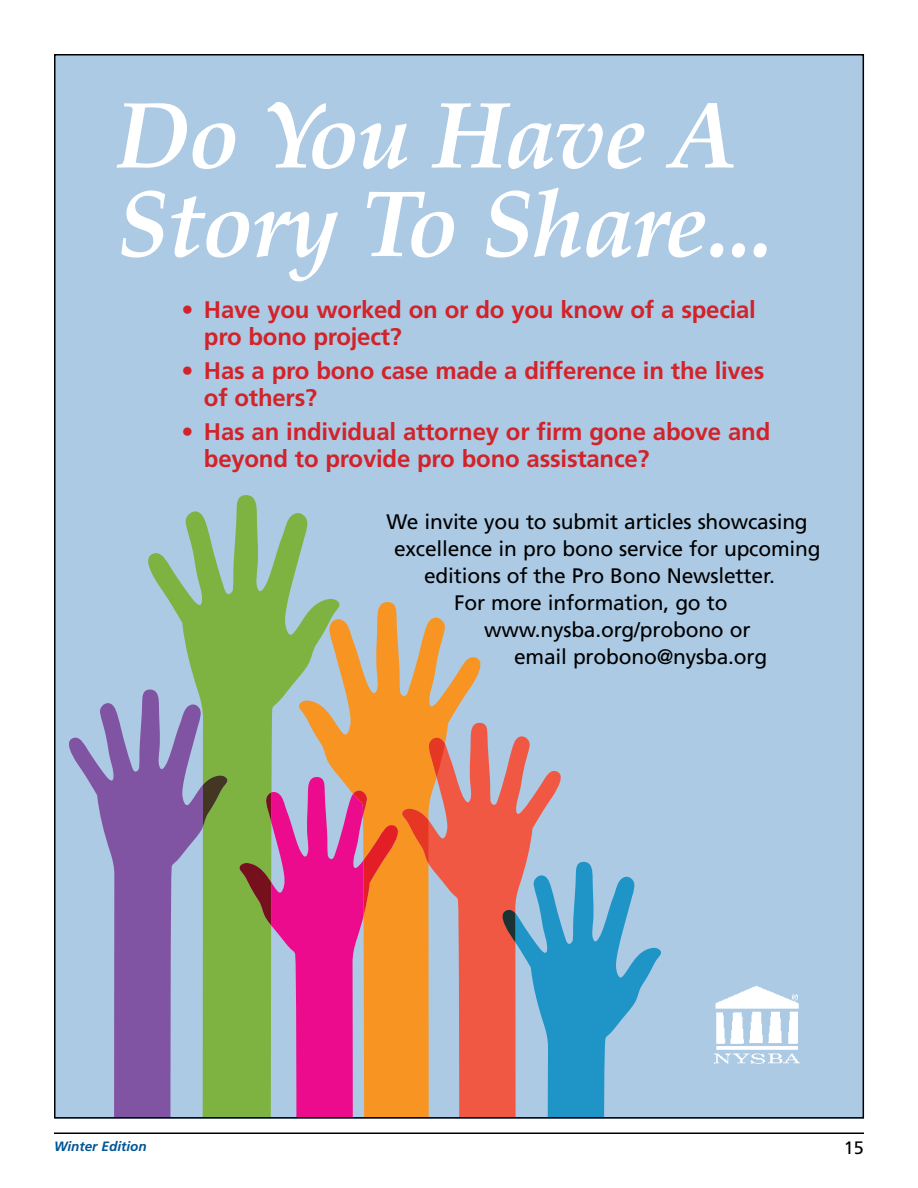
<style>
.page{position:relative;width:918px;height:1188px;background:#fff}
.page>*{position:absolute;margin:0;border:0;box-sizing:border-box;transform-origin:0 0}
.t1{font:italic 700 94.2px/88.5px "Palatino";letter-spacing:-.02em;color:#fff}
.t2{font:700 24px/27px "Frutiger";letter-spacing:-.01em;color:#d2232a}
.t3{font:21px "Frutiger";letter-spacing:-.01em;color:#000}
.t4{font:18px "Frutiger";color:#000}
.t5{font:italic 700 13.5px "Frutiger";color:#005596}
</style>
<div class="page">
<hr style="left:54px;top:1132px;width:810px;height:2px;background:#000">
<div style="left:55px;top:54px;width:809px;height:1065px;background:#accae4"></div>
<svg style="left:489px;top:736px;width:72px;height:380px;fill:#f15843"></svg>
<svg style="left:496px;top:862px;width:165px;height:254px"></svg>
<svg style="left:69px;top:703px;width:70px;height:413px"></svg>
<svg style="left:139px;top:495px;width:200px;height:621px"></svg>
<svg style="left:203px;top:776px;width:26px;height:51px"></svg>
<svg style="left:297px;top:602px;width:192px;height:514px"></svg>
<svg style="left:238px;top:738px;width:207px;height:378px"></svg>
<img style="left:714px;top:985px;width:86px;height:79px">
<h1 class="t1" style="left:117px;top:92px;width:657px">Do You Have A<br>Story To Share...</h1>
<p class="t2" style="left:204px;top:296px;width:554px;text-indent:-22px">• Have you worked on or do you know of a special pro bono project?</p>
<p class="t2" style="left:204px;top:357px;width:562px;text-indent:-22px">• Has a pro bono case made a difference in the lives of others?</p>
<p class="t2" style="left:204px;top:418px;width:568px;text-indent:-22px">• Has an individual attorney or firm gone above and beyond to provide pro bono assistance?</p>
<p class="t3" style="left:387px;top:509px;width:423px">We invite you to submit articles showcasing</p>
<p class="t3" style="left:394px;top:536px;width:428px">excellence in pro bono service for upcoming</p>
<p class="t3" style="left:424px;top:563px;width:352px">editions of the Pro Bono Newsletter.</p>
<p class="t3" style="left:454px;top:590px;width:275px">For more information, go to</p>
<p class="t3" style="left:484px;top:617px;width:268px">www.nysba.org/probono or</p>
<p class="t3" style="left:514px;top:644px;width:255px">email probono@nysba.org</p>
<p class="t5" style="left:54px;top:1139px;width:94px">Winter Edition</p>
<p class="t4" style="left:844px;top:1137px;width:22px">15</p>
</div>
